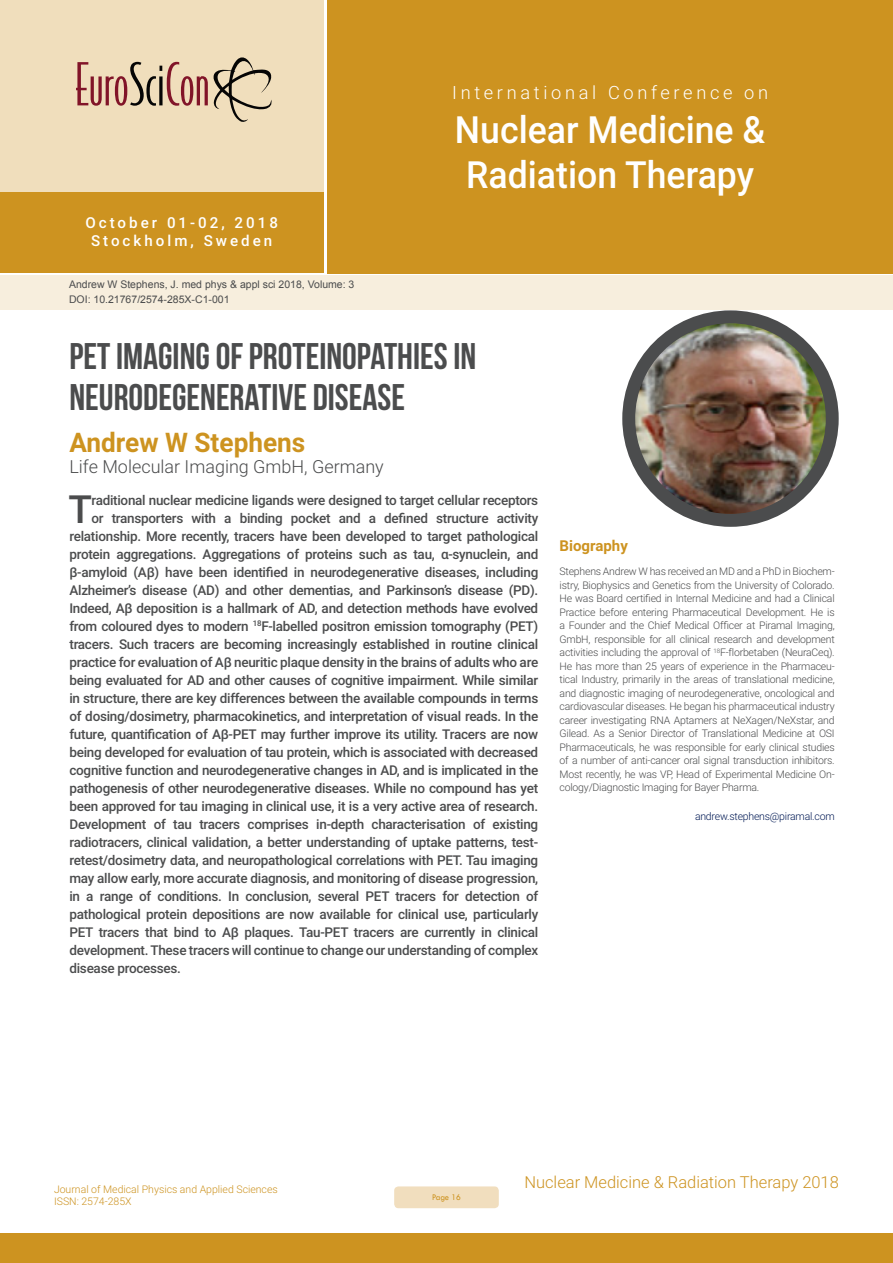
<style>
.page{position:relative;width:893px;height:1263px;background:#fff}
.page>*{position:absolute;margin:0;border:0;box-sizing:border-box;transform-origin:0 0}
.Abstract{font:500 38.85px "Roboto";color:#4b4c4d}
.t1{font:500 37.5px/45px "Roboto";color:#fff;text-align:center;scale:.95 1}
.t2{font:37.05px/40.8px "Bebas Neue";color:#4b4c4d}
.t3{font:700 27px "Roboto";color:#cd9320}
.t4{font:300 18.3px "Roboto";letter-spacing:.2em;color:#fff}
.t5{font:300 18px "Roboto";color:#4b4c4d}
.t6{font:300 16.5px "Roboto";color:#cd9320}
.t7{font:500 15.15px/18.1px "Roboto";letter-spacing:.2em;color:#fff;text-align:center}
.Bio_Heading{font:700 15px "Roboto";color:#cd9320}
.Abstract-2{font:500 13.5px "Roboto";letter-spacing:-.02em;color:#4b4c4d}
.Biography{font:300 10.5px/13.5px "Roboto";letter-spacing:-.02em;color:#4b4c4d;text-align:justify}
.t8{font:10.5px "Arial";color:#4b4c4d}
.t9{font:300 10.5px/12.6px "Roboto";color:#cd9320}
.Biography-2{font:300 10.5px "Roboto";letter-spacing:-.02em;color:#001954}
.t10{font:9px "Tw Cen";letter-spacing:-.02em;color:#cd9320;scale:.95 1}
</style>
<div class="page">
<div style="left:0;top:0;width:323px;height:193px;background:#f0debc"></div>
<div style="left:1px;top:193px;width:323px;height:80px;background:#cd9320"></div>
<div style="left:327px;top:0;width:566px;height:273px;background:#cd9320"></div>
<div style="left:1px;top:275px;width:892px;height:35px;background:#f7eedd"></div>
<svg style="left:76px;top:57px;width:196px;height:65px"></svg>
<div style="left:0;top:1233px;width:893px;height:30px;background:#cd9320"></div>
<div style="left:394px;top:1186px;width:105px;height:22px;background:#f1debe;border-radius:4px"></div>
<img style="left:629px;top:317px;width:203px;height:203px;border-radius:102px">
<div style="left:622px;top:310px;width:217px;height:217px;border:13px solid #4b4c4d;border-radius:50%"></div>
<p class="t7" style="left:85px;top:213px;width:194px">October 01-02, 2018<br>Stockholm, Sweden</p>
<p class="t8" style="left:69px;top:278px;width:287px">Andrew W Stephens, J. med phys &amp; appl sci 2018, Volume: 3</p>
<p class="t8" style="left:69px;top:292px;width:162px">DOI: 10.21767/2574-285X-C1-001</p>
<h3 class="t4" style="left:452px;top:79px;width:318px">International Conference on</h3>
<h2 class="t1" style="left:455px;top:106px;width:328px">Nuclear Medicine &amp;<br>Radiation Therapy</h2>
<p class="t2" style="left:69px;top:336px;width:408px">PET IMAGING OF PROTEINOPATHIES IN<br>NEURODEGENERATIVE DISEASE</p>
<p class="t3" style="left:69px;top:423px;width:237px">Andrew W Stephens</p>
<p class="t5" style="left:69px;top:454px;width:316px">Life Molecular Imaging GmbH, Germany</p>
<p class="Abstract" style="left:69px;top:482px;width:25px">T</p>
<p class="Abstract-2" style="left:91px;top:490px;width:448px">raditional nuclear medicine ligands were designed to target cellular receptors</p>
<p class="Abstract-2" style="left:91px;top:508px;width:448px">or transporters with a binding pocket and a defined structure activity</p>
<p class="Abstract-2" style="left:69px;top:526px;width:470px">relationship. More recently, tracers have been developed to target pathological</p>
<p class="Abstract-2" style="left:69px;top:544px;width:470px">protein aggregations. Aggregations of proteins such as tau, α-synuclein, and</p>
<p class="Abstract-2" style="left:69px;top:562px;width:470px">β-amyloid (Aβ) have been identified in neurodegenerative diseases, including</p>
<p class="Abstract-2" style="left:69px;top:580px;width:470px">Alzheimer’s disease (AD) and other dementias, and Parkinson’s disease (PD).</p>
<p class="Abstract-2" style="left:69px;top:598px;width:470px">Indeed, Aβ deposition is a hallmark of AD, and detection methods have evolved</p>
<p class="Abstract-2" style="left:69px;top:616px;width:470px">from coloured dyes to modern <sup>18</sup>F-labelled positron emission tomography (PET)</p>
<p class="Abstract-2" style="left:69px;top:634px;width:470px">tracers. Such tracers are becoming increasingly established in routine clinical</p>
<p class="Abstract-2" style="left:69px;top:652px;width:470px">practice for evaluation of Aβ neuritic plaque density in the brains of adults who are</p>
<p class="Abstract-2" style="left:69px;top:670px;width:470px">being evaluated for AD and other causes of cognitive impairment. While similar</p>
<p class="Abstract-2" style="left:69px;top:688px;width:470px">in structure, there are key differences between the available compounds in terms</p>
<p class="Abstract-2" style="left:69px;top:706px;width:470px">of dosing/dosimetry, pharmacokinetics, and interpretation of visual reads. In the</p>
<p class="Abstract-2" style="left:69px;top:724px;width:470px">future, quantification of Aβ-PET may further improve its utility. Tracers are now</p>
<p class="Abstract-2" style="left:69px;top:742px;width:470px">being developed for evaluation of tau protein, which is associated with decreased</p>
<p class="Abstract-2" style="left:69px;top:760px;width:470px">cognitive function and neurodegenerative changes in AD, and is implicated in the</p>
<p class="Abstract-2" style="left:69px;top:778px;width:470px">pathogenesis of other neurodegenerative diseases. While no compound has yet</p>
<p class="Abstract-2" style="left:69px;top:796px;width:470px">been approved for tau imaging in clinical use, it is a very active area of research.</p>
<p class="Abstract-2" style="left:69px;top:814px;width:470px">Development of tau tracers comprises in-depth characterisation of existing</p>
<p class="Abstract-2" style="left:69px;top:832px;width:470px">radiotracers, clinical validation, a better understanding of uptake patterns, test-</p>
<p class="Abstract-2" style="left:69px;top:850px;width:470px">retest/dosimetry data, and neuropathological correlations with PET. Tau imaging</p>
<p class="Abstract-2" style="left:69px;top:868px;width:470px">may allow early, more accurate diagnosis, and monitoring of disease progression,</p>
<p class="Abstract-2" style="left:69px;top:886px;width:470px">in a range of conditions. In conclusion, several PET tracers for detection of</p>
<p class="Abstract-2" style="left:69px;top:904px;width:470px">pathological protein depositions are now available for clinical use, particularly</p>
<p class="Abstract-2" style="left:69px;top:922px;width:470px">PET tracers that bind to Aβ plaques. Tau-PET tracers are currently in clinical</p>
<p class="Abstract-2" style="left:69px;top:940px;width:470px">development. These tracers will continue to change our understanding of complex</p>
<p class="Abstract-2" style="left:69px;top:958px;width:113px">disease processes.</p>
<p class="Bio_Heading" style="left:560px;top:535px;width:70px">Biography</p>
<p class="Biography" style="left:560px;top:564px;width:277px">Stephens Andrew W has received an MD and a PhD in Biochem&shy;istry, Biophysics and Genetics from the University of Colorado.<br>He was Board certified in Internal Medicine and had a Clinical Practice before entering Pharmaceutical Development. He is a Founder and the Chief Medical Officer at Piramal Imaging, GmbH, responsible for all clinical research and development activities including the approval of <sup>18</sup>F-florbetaben (NeuraCeq).<br>He has more than 25 years of experience in the Pharmaceu&shy;tical Industry, primarily in the areas of translational medicine, and diagnostic imaging of neurodegenerative, oncological and cardiovascular diseases. He began his pharmaceutical industry career investigating RNA Aptamers at NeXagen/NeXstar, and Gilead. As a Senior Director of Translational Medicine at OSI Pharmaceuticals, he was responsible for early clinical studies of a number of anti-cancer oral signal transduction inhibitors.<br>Most recently, he was VP, Head of Experimental Medicine On&shy;cology/Diagnostic Imaging for Bayer Pharma.</p>
<p class="Biography-2" style="left:695px;top:808px;width:141px">andrew.stephens@piramal.com</p>
<p class="t9" style="left:54px;top:1182px;width:225px">Journal of Medical Physics and Applied Sciences<br>ISSN: 2574-285X</p>
<p class="t10" style="left:432px;top:1192px;width:32px">Page 16</p>
<p class="t6" style="left:524px;top:1170px;width:316px">Nuclear Medicine &amp; Radiation Therapy 2018</p>
</div>
